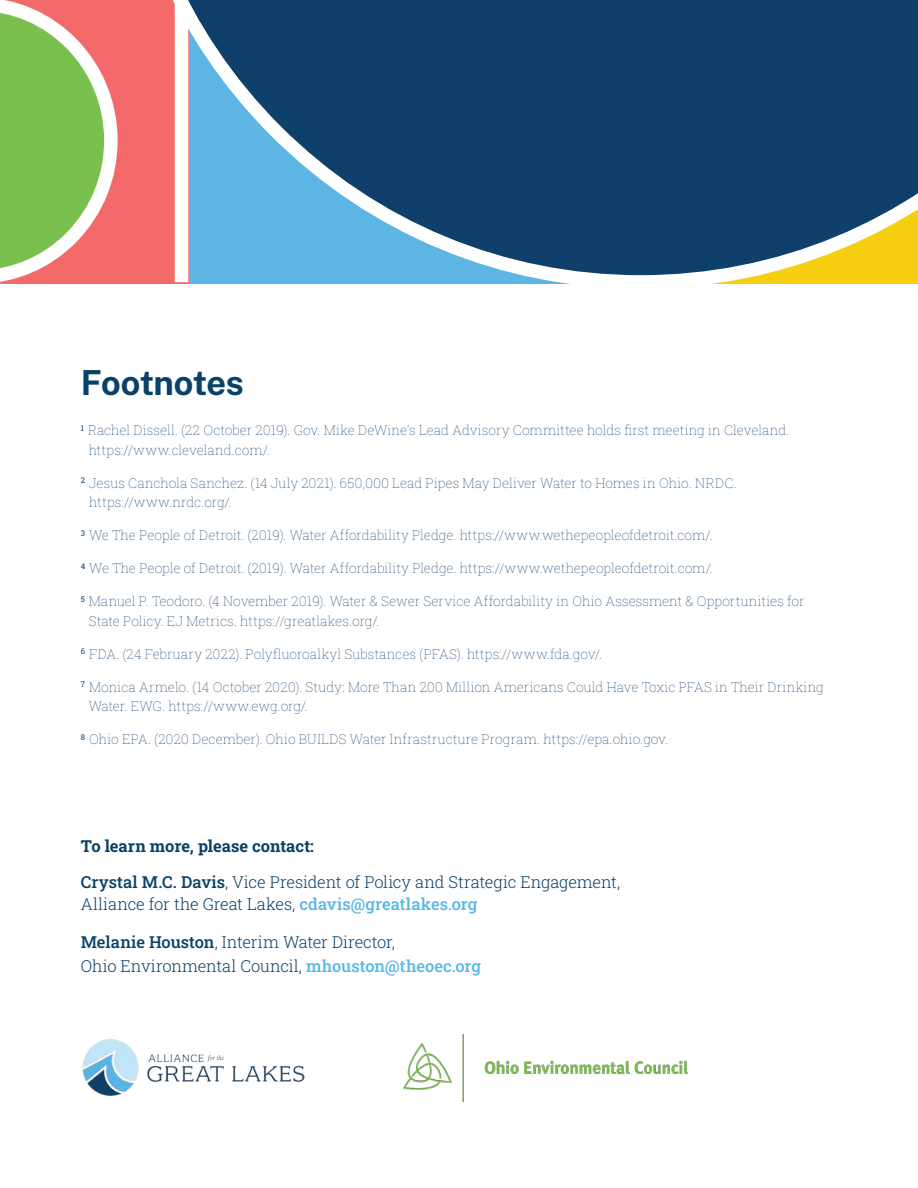
<style>
.page{position:relative;width:918px;height:1188px;background:#fff}
.page>*{position:absolute;margin:0;border:0;box-sizing:border-box;transform-origin:0 0}
.OEC-subhead{font:700 34.5px "Public Sans";letter-spacing:-.02em;color:#094168}
.OEC-body_copy{font:300 16.5px/22.5px "Roboto Slab";letter-spacing:-.005em;color:#094168}
.OEC-body_copy-2{font:700 16.5px "Roboto Slab";letter-spacing:-.005em;color:#094168}
.OEC-body_copy-3{font:100 13.5px/19.5px "Roboto Slab";color:#0f406b}
.s1{font-weight:500}
.s2{font-weight:500;color:#58b7e7}
</style>
<div class="page">
<svg style="left:124px;top:0;width:794px;height:284px;background:#3c6181"></svg>
<svg style="left:0;top:0;width:124px;height:284px;background:#afb16f"></svg>
<div style="left:175px;top:0;width:13px;height:282px;background:#fff"></div>
<img style="left:403px;top:1034px;width:285px;height:67px">
<img style="left:82px;top:1039px;width:223px;height:57px">
<p class="OEC-subhead" style="left:81px;top:358px;width:165px">Footnotes</p>
<p class="OEC-body_copy-3" style="left:89px;top:420px;width:702px;text-indent:-8px"><sup>1</sup> Rachel Dissell. (22 October 2019). Gov. Mike DeWine’s Lead Advisory Committee holds first meeting in Cleveland. https://www.cleveland.com/.</p>
<p class="OEC-body_copy-3" style="left:89px;top:473px;width:649px;text-indent:-8px"><sup>2</sup> Jesus Canchola Sanchez. (14 July 2021). 650,000 Lead Pipes May Deliver Water to Homes in Ohio. NRDC. https://www.nrdc.org/.</p>
<p class="OEC-body_copy-3" style="left:81px;top:525px;width:633px"><sup>3</sup> We The People of Detroit. (2019). Water Affordability Pledge. https://www.wethepeopleofdetroit.com/.</p>
<p class="OEC-body_copy-3" style="left:81px;top:558px;width:634px"><sup>4</sup> We The People of Detroit. (2019). Water Affordability Pledge. https://www.wethepeopleofdetroit.com/.</p>
<p class="OEC-body_copy-3" style="left:89px;top:591px;width:717px;text-indent:-8px"><sup>5</sup> Manuel P. Teodoro. (4 November 2019). Water &amp; Sewer Service Affordability in Ohio Assessment &amp; Opportunities for<br>State Policy. EJ Metrics. https://greatlakes.org/.</p>
<p class="OEC-body_copy-3" style="left:81px;top:644px;width:523px"><sup>6</sup> FDA. (24 February 2022). Polyfluoroalkyl Substances (PFAS). https://www.fda.gov/.</p>
<p class="OEC-body_copy-3" style="left:89px;top:677px;width:737px;text-indent:-8px"><sup>7</sup> Monica Armelo. (14 October 2020). Study: More Than 200 Million Americans Could Have Toxic PFAS in Their Drinking<br>Water. EWG. https://www.ewg.org/.</p>
<p class="OEC-body_copy-3" style="left:81px;top:729px;width:589px"><sup>8</sup> Ohio EPA. (2020 December). Ohio BUILDS Water Infrastructure Program. https://epa.ohio.gov.</p>
<p class="OEC-body_copy-2" style="left:81px;top:835px;width:235px">To learn more, please contact:</p>
<p class="OEC-body_copy" style="left:81px;top:870px;width:541px"><span class="s1">Crystal M.C. Davis</span>, Vice President of Policy and Strategic Engagement,<br>Alliance for the Great Lakes, <span class="s2">cdavis@greatlakes.org</span></p>
<p class="OEC-body_copy" style="left:81px;top:929px;width:402px;line-height:24px"><span class="s1">Melanie Houston</span>, Interim Water Director,<br>Ohio Environmental Council, <span class="s2">mhouston@theoec.org</span></p>
</div>
